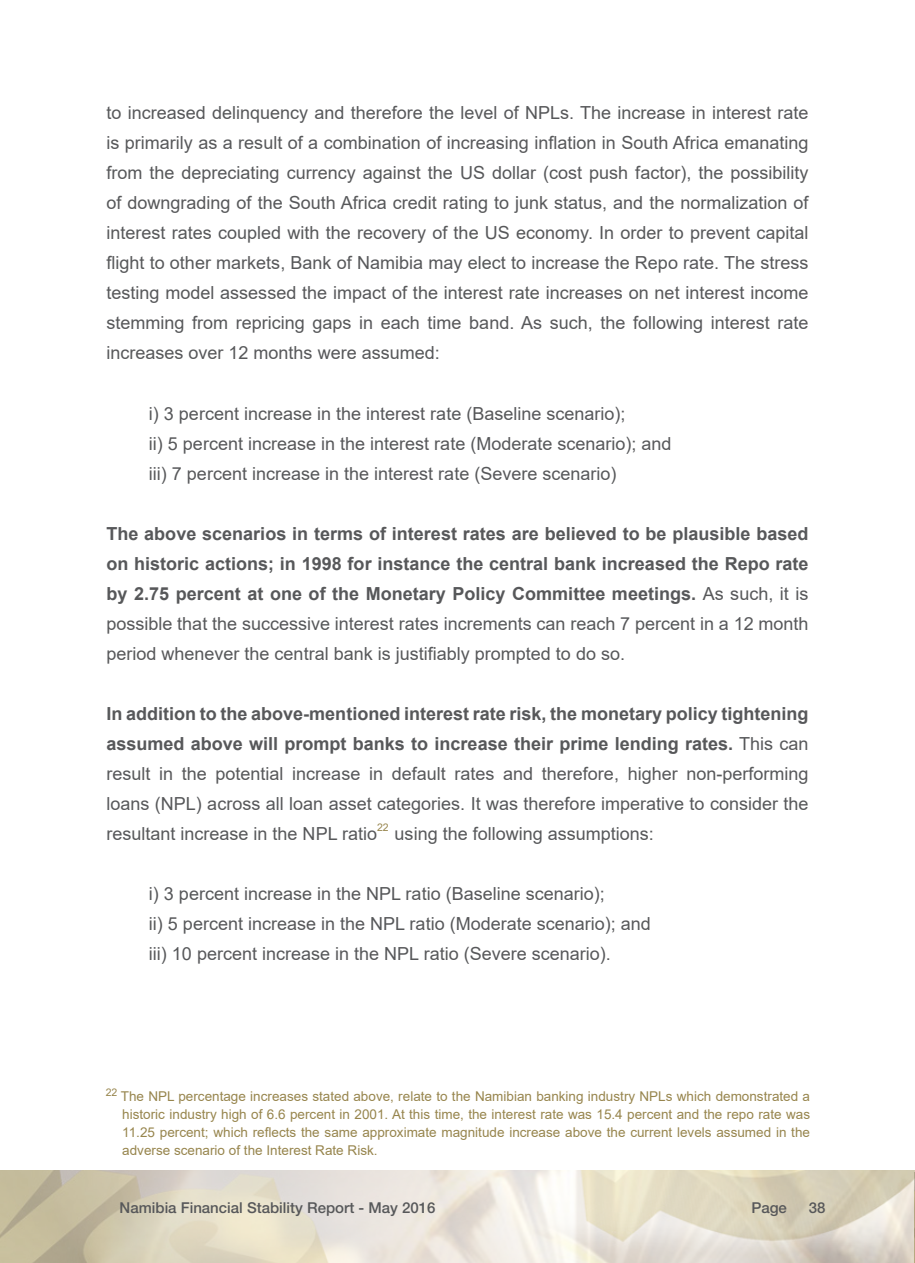
<style>
.page{position:relative;width:915px;height:1263px;background:#fff}
.page>*{position:absolute;margin:0;border:0;box-sizing:border-box;transform-origin:0 0}
.t1{font:18px/30px "Arial";color:#57585a;text-align:justify}
.t2{font:700 18px/30px "Arial";color:#57585a;text-align:justify}
.t3{font:500 15px "Helvetica Neue LT Pro";color:#57585a}
.t4{font:13.5px/18px "Arial";color:#97854d;text-align:justify}
.s1{font-weight:400}
.s2{font-weight:700}
</style>
<div class="page">
<img style="left:1px;top:1171px;width:914px;height:92px">
<p class="t1" style="left:106px;top:98px;width:703px">to increased delinquency and therefore the level of NPLs. The increase in interest rate is primarily as a result of a combination of increasing inflation in South Africa emanating from the depreciating currency against the US dollar (cost push factor), the possibility of downgrading of the South Africa credit rating to junk status, and the normalization of interest rates coupled with the recovery of the US economy. In order to prevent capital flight to other markets, Bank of Namibia may elect to increase the Repo rate. The stress testing model assessed the impact of the interest rate increases on net interest income stemming from repricing gaps in each time band. As such, the following interest rate increases over 12 months were assumed:</p>
<p class="t1" style="left:149px;top:398px;width:524px;text-align:left">i) 3 percent increase in the interest rate (Baseline scenario);<br>ii) 5 percent increase in the interest rate (Moderate scenario); and iii) 7 percent increase in the interest rate (Severe scenario)</p>
<p class="t2" style="left:106px;top:518px;width:703px">The above scenarios in terms of interest rates are believed to be plausible based on historic actions; in 1998 for instance the central bank increased the Repo rate by 2.75 percent at one of the Monetary Policy Committee meetings. <span class="s1">As such, it is possible that the successive interest rates increments can reach 7 percent in a 12 month period whenever the central bank is justifiably prompted to do so.</span></p>
<p class="t1" style="left:106px;top:698px;width:703px"><span class="s2">In addition to the above-mentioned interest rate risk, the monetary policy tightening assumed above will prompt banks to increase their prime lending rates.</span> This can result in the potential increase in default rates and therefore, higher non-performing loans (NPL) across all loan asset categories. It was therefore imperative to consider the resultant increase in the NPL ratio<sup>22</sup> using the following assumptions:</p>
<p class="t1" style="left:149px;top:878px;width:503px;text-align:left">i) 3 percent increase in the NPL ratio (Baseline scenario);<br>ii) 5 percent increase in the NPL ratio (Moderate scenario); and iii) 10 percent increase in the NPL ratio (Severe scenario).</p>
<p class="t4" style="left:122px;top:1087px;width:689px;text-indent:-17px"><sup>22</sup> The NPL percentage increases stated above, relate to the Namibian banking industry NPLs which demonstrated a historic industry high of 6.6 percent in 2001. At this time, the interest rate was 15.4 percent and the repo rate was 11.25 percent; which reflects the same approximate magnitude increase above the current levels assumed in the adverse scenario of the Interest Rate Risk.</p>
<p class="t3" style="left:120px;top:1199px;width:317px">Namibia Financial Stability Report - May 2016</p>
<p class="t3" style="left:751px;top:1199px;width:37px">Page</p>
<p class="t3" style="left:808px;top:1199px;width:18px">38</p>
</div>
